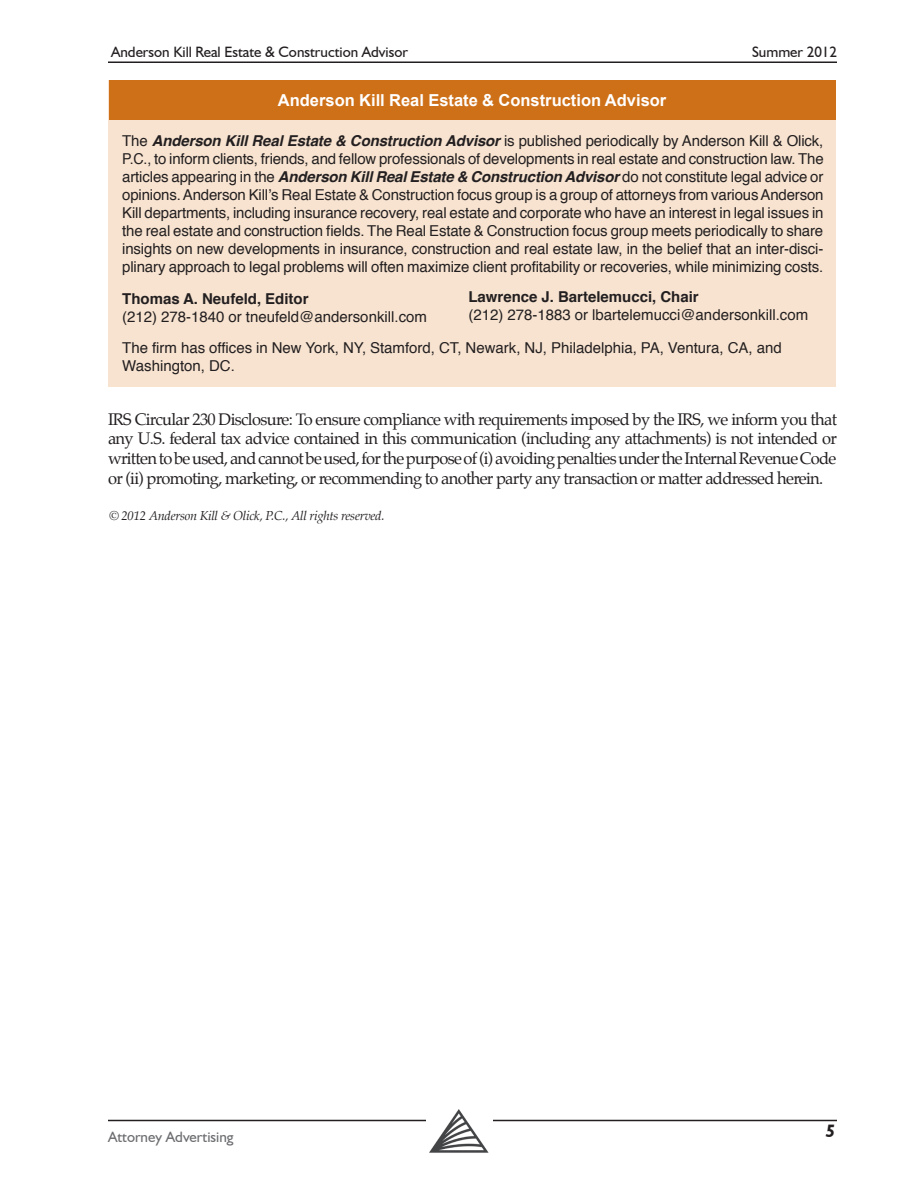
<style>
.page{position:relative;width:918px;height:1188px;background:#fff}
.page>*{position:absolute;margin:0;border:0;box-sizing:border-box;transform-origin:0 0}
.t1{font:italic 700 18px "Humanist 521 BT";color:#231f20}
.Body_Text{font:16.5px/19.8px "Palatino";letter-spacing:-.04em;color:#231f20;text-align:justify}
.t2{font:700 16.5px "Arial";color:#fff}
.Body_Text-2{font:15px/18px "Helvetica";color:#231f20;text-align:justify}
.flush_left{font:15px/18px "Helvetica";color:#231f20}
.t3{font:15px "Humanist 521 BT";color:#231f20}
.t4{font:15px "Humanist 521 BT";color:#6c6d70}
.t5{font:italic 12.75px "Palatino";letter-spacing:-.02em;color:#231f20}
.s1{font-weight:700;font-style:italic}
.s2{font-weight:700}
</style>
<div class="page">
<hr style="left:108px;top:61px;width:729px;height:2px;background:#231f20">
<hr style="left:108px;top:1120px;width:729px;height:1px;background:#231f20">
<div style="left:426px;top:1101px;width:67px;height:53px;background:#fff"></div>
<img style="left:429px;top:1110px;width:60px;height:43px">
<div style="left:108px;top:80px;width:728px;height:307px;background:#f7e3d0"></div>
<div style="left:109px;top:80px;width:727px;height:40px;background:#ce7018"></div>
<p class="t3" style="left:111px;top:43px;width:298px">Anderson Kill Real Estate &amp; Construction Advisor</p>
<p class="t3" style="left:752px;top:43px;width:87px">Summer 2012</p>
<p class="t2" style="left:278px;top:89px;width:390px">Anderson Kill Real Estate &amp; Construction Advisor</p>
<p class="Body_Text-2" style="left:122px;top:133px;width:703px">The <span class="s1">Anderson Kill Real Estate &amp; Construction Advisor</span> is published periodically by Anderson Kill &amp; Olick, P.C., to inform clients, friends, and fellow professionals of developments in real estate and construction law. The articles appearing in the <span class="s1">Anderson Kill Real Estate &amp; Construction Advisor</span> do not constitute legal advice or opinions. Anderson Kill’s Real Estate &amp; Construction focus group is a group of attorneys from various Anderson Kill departments, including insurance recovery, real estate and corporate who have an interest in legal issues in the real estate and construction fields. The Real Estate &amp; Construction focus group meets periodically to share insights on new developments in insurance, construction and real estate law, in the belief that an inter-disci&shy;plinary approach to legal problems will often maximize client profitability or recoveries, while minimizing costs.</p>
<p class="flush_left" style="left:122px;top:290px;width:306px"><span class="s2">Thomas A. Neufeld, Editor<br></span>(212) 278-1840 or tneufeld@andersonkill.com</p>
<p class="Body_Text-2" style="left:122px;top:340px;width:661px">The firm has offices in New York, NY, Stamford, CT, Newark, NJ, Philadelphia, PA, Ventura, CA, and<br>Washington, DC.</p>
<p class="flush_left" style="left:468px;top:289px;width:341px"><span class="s2">Lawrence J. Bartelemucci, Chair<br></span>(212) 278-1883 or lbartelemucci@andersonkill.com</p>
<p class="Body_Text" style="left:108px;top:409px;width:731px">IRS Circular 230 Disclosure: To ensure compliance with requirements imposed by the IRS, we inform you that any U.S. federal tax advice contained in this communication (including any attachments) is not intended or written to be used, and cannot be used, for the purpose of (i) avoiding penalties under the Internal Revenue Code or (ii) promoting, marketing, or recommending to another party any transaction or matter addressed herein.</p>
<p class="t5" style="left:110px;top:505px;width:277px">© 2012 Anderson Kill &amp; Olick, P.C., All rights reserved.</p>
<p class="t4" style="left:108px;top:1128px;width:127px">Attorney Advertising</p>
<p class="t1" style="left:826px;top:1120px;width:11px">5</p>
</div>
